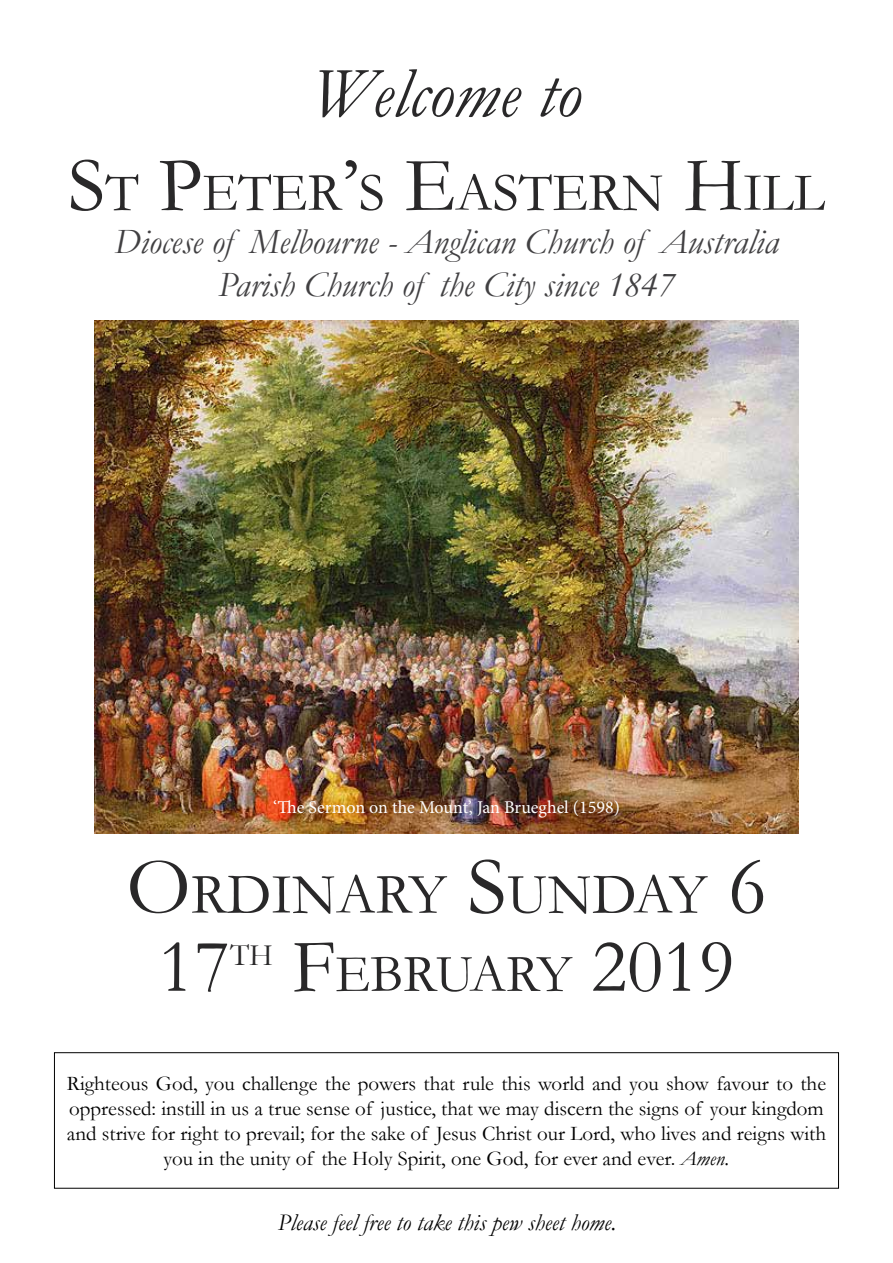
<style>
.page{position:relative;width:893px;height:1263px;background:#fff}
.page>*{position:absolute;margin:0;border:0;box-sizing:border-box;transform-origin:0 0}
.t1{font:76.5px "Garamond";color:#292829}
.t2{font:italic 72px "Garamond";color:#292829}
.t3{font:57.75px "Garamond";color:#292829}
.t4{font:54.6px "Garamond";color:#292829}
.t5{font:53.55px "Garamond";letter-spacing:-.01em;color:#292829}
.t6{font:italic 36px/43.2px "Garamond";color:#414042;text-align:center}
.t7{font:31.2px "Garamond";color:#292829}
.t8{font:italic 24px "Garamond";color:#000}
.t9{font:21px/25.2px "Garamond";color:#000;text-align:center}
.t10{font:18px "Minion Pro";color:#fff}
.t11{font:18px "Garamond";color:#000}
.s1{font-size:78px}
.s2{font-size:82.5px}
.s3{font-size:76.5px}
.s4{font-style:italic}
</style>
<div class="page">
<img style="left:95px;top:320px;width:703px;height:513px">
<svg style="left:54px;top:1052px;width:785px;height:137px"></svg>
<h2 class="t2" style="left:312px;top:50px;width:271px">Welcome to</h2>
<h3 class="t4" style="left:68px;top:160px;width:758px"><span class="s1">S</span>T <span class="s1">P</span>ETER<span class="s1">’</span>S <span class="s1">E</span>ASTERN <span class="s1">H</span>ILL</h3>
<h3 class="t6" style="left:114px;top:219px;width:666px">Diocese of Melbourne - Anglican Church of Australia<br>Parish Church of the City since 1847</h3>
<p class="t10" style="left:273px;top:795px;width:348px">‘The Sermon on the Mount’, Jan Brueghel (1598)</p>
<h3 class="t3" style="left:126px;top:860px;width:642px"><span class="s2">O</span>RDINARY <span class="s2">S</span>UNDAY <span class="s2">6</span></h3>
<h1 class="t1" style="left:158px;top:921px;width:73px">17</h1>
<h3 class="t7" style="left:230px;top:937px;width:43px">TH</h3>
<h3 class="t5" style="left:292px;top:942px;width:444px"><span class="s3">F</span>EBRUARY <span class="s3">2019</span></h3>
<p class="t9" style="left:67px;top:1070px;width:761px">Righteous God, you challenge the powers that rule this world and you show favour to the oppressed: instill in us a true sense of justice, that we may discern the signs of your kingdom and strive for right to prevail; for the sake of Jesus Christ our Lord, who lives and reigns with you in the unity of the Holy Spirit, one God, for ever and ever. <span class="s4">Amen.</span></p>
<p class="t8" style="left:278px;top:1208px;width:340px">Please feel free to take this pew sheet home.</p>
<p class="t11" style="left:440px;top:1221px;width:10px">1</p>
</div>
